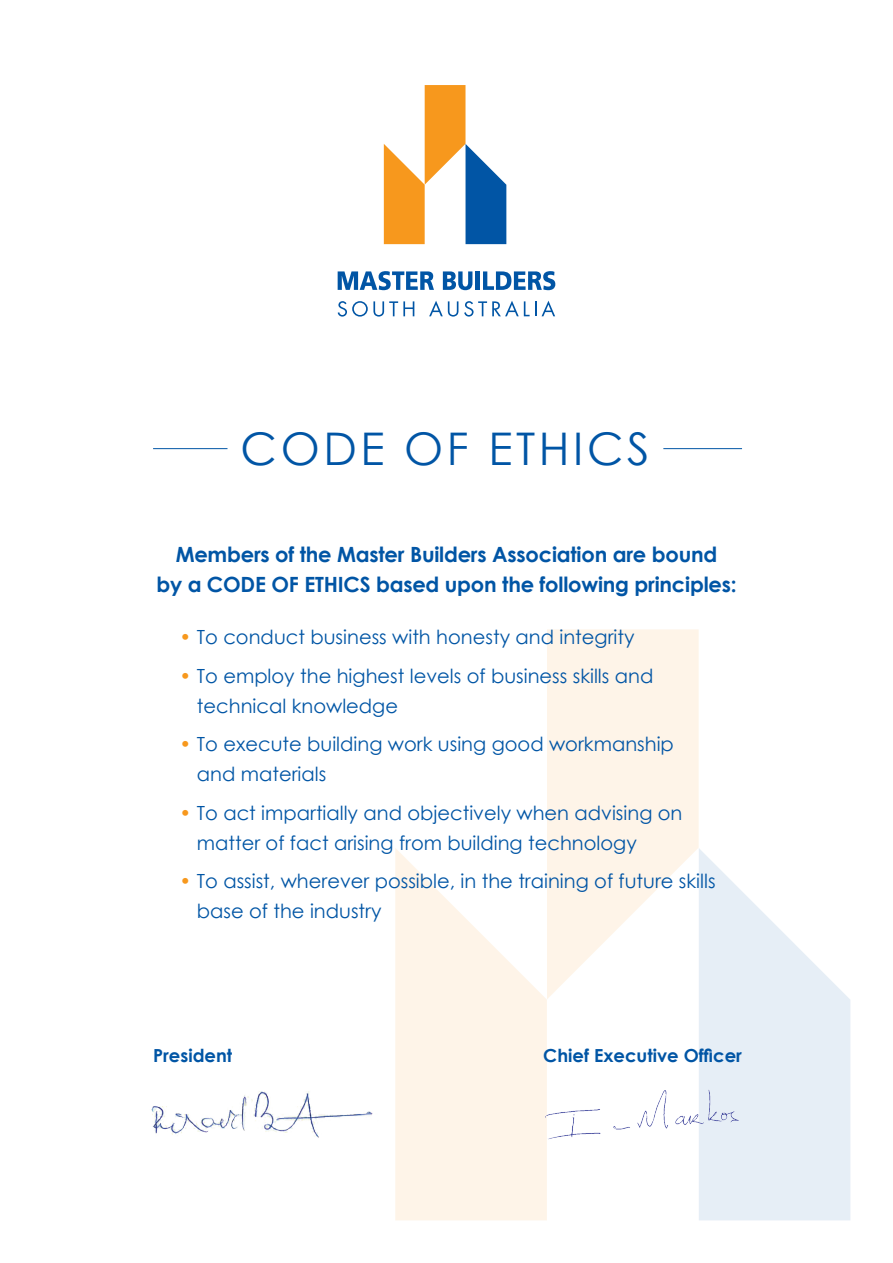
<style>
.page{position:relative;width:893px;height:1263px;background:#fff}
.page>*{position:absolute;margin:0;border:0;box-sizing:border-box;transform-origin:0 0}
.t1{font:45px "Century Gothic";letter-spacing:.08em;color:#0155a5}
.t2{font:700 21px/30px "Century Gothic";letter-spacing:-.01em;color:#0155a5;text-align:center}
.t3{font:19.5px/30px "Century Gothic";color:#0155a5}
.t4{font:700 18px "Century Gothic";color:#0155a5}
.s1{color:#f7981d}
</style>
<div class="page">
<svg style="left:338px;top:271px;width:96px;height:19px"></svg>
<svg style="left:443px;top:271px;width:29px;height:19px"></svg>
<div style="left:475px;top:271px;width:5px;height:19px;background:#0155a5"></div>
<svg style="left:483px;top:271px;width:72px;height:19px"></svg>
<svg style="left:384px;top:85px;width:122px;height:159px"></svg>
<svg style="left:338px;top:301px;width:76px;height:16px"></svg>
<svg style="left:429px;top:301px;width:29px;height:16px"></svg>
<svg style="left:464px;top:301px;width:72px;height:16px"></svg>
<svg style="left:542px;top:301px;width:13px;height:15px"></svg>
<svg style="left:547px;top:629px;width:152px;height:370px;fill:#fef4e8"></svg>
<svg style="left:395px;top:848px;width:152px;height:372px;fill:#fef4e8"></svg>
<svg style="left:699px;top:849px;width:151px;height:371px;fill:#e6eef6"></svg>
<hr style="left:663px;top:448px;width:79px;height:1px;background:#0155a5">
<hr style="left:153px;top:448px;width:74px;height:1px;background:#0155a5">
<img style="left:151px;top:1091px;width:222px;height:47px">
<img style="left:510px;top:1082px;width:249px;height:72px">
<h1 class="t1" style="left:240px;top:417px;width:411px">CODE OF ETHICS</h1>
<p class="t2" style="left:156px;top:539px;width:582px">Members of the Master Builders Association are bound<br>by a CODE OF ETHICS based upon the following principles:</p>
<p class="t3" style="left:180px;top:622px;width:456px"><span class="s1">•</span> To conduct business with honesty and integrity</p>
<p class="t3" style="left:197px;top:660px;width:458px;text-indent:-17px"><span class="s1">•</span> To employ the highest levels of business skills and technical knowledge</p>
<p class="t3" style="left:197px;top:729px;width:478px;text-indent:-17px"><span class="s1">•</span> To execute building work using good workmanship and materials</p>
<p class="t3" style="left:197px;top:797px;width:487px;text-indent:-17px"><span class="s1">•</span> To act impartially and objectively when advising on matter of fact arising from building technology</p>
<p class="t3" style="left:197px;top:866px;width:520px;text-indent:-17px"><span class="s1">•</span> To assist, wherever possible, in the training of future skills base of the industry</p>
<p class="t4" style="left:153px;top:1041px;width:81px">President</p>
<p class="t4" style="left:543px;top:1041px;width:200px">Chief Executive Officer</p>
</div>
